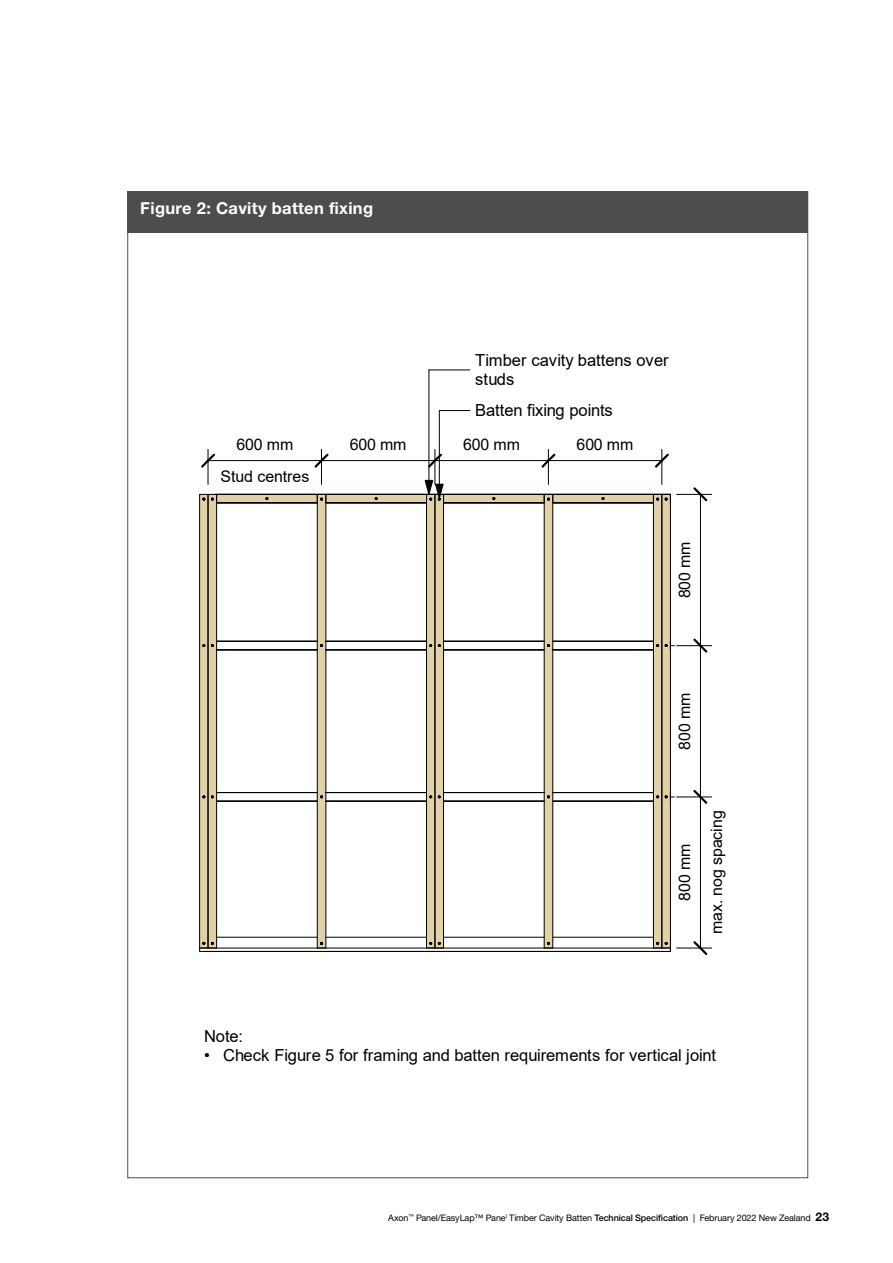
<style>
.page{position:relative;width:893px;height:1263px;background:#fff}
.page>*{position:absolute;margin:0;border:0;box-sizing:border-box;transform-origin:0 0}
.t1{font:16.65px/18.8px "Arial";color:#000}
.t2{font:16.5px "Arial";color:#000}
.t3{font:700 16.5px "Helvetica Neue LTW1 G";letter-spacing:.02em;color:#fff}
.t4{font:15.9px "Arial";letter-spacing:-.005em;color:#000}
.t5{font:9px "Helvetica Neue LTW1 G";letter-spacing:-.01em;color:#000}
.s1{font-weight:500}
.s2{font-weight:700;font-size:12px}
</style>
<div class="page">
<div style="left:128px;top:191px;width:680px;height:42px;background:#4d4d4f"></div>
<hr style="left:429px;top:370px;width:41px;height:1px;background:#000">
<hr style="left:429px;top:370px;width:1px;height:125px;background:#000">
<hr style="left:439px;top:410px;width:31px;height:1px;background:#000">
<hr style="left:439px;top:411px;width:1px;height:87px;background:#000">
<svg style="left:199px;top:449px;width:513px;height:506px"></svg>
<h2 class="t3" style="left:140px;top:198px;width:234px">Figure 2: Cavity batten fixing</h2>
<h1 class="t1" style="left:475px;top:351px;width:195px">Timber cavity battens over studs</h1>
<h1 class="t1" style="left:475px;top:401px;width:139px">Batten fixing points</h1>
<h3 class="t4" style="left:236px;top:434px;width:58px">600 mm</h3>
<h3 class="t4" style="left:350px;top:434px;width:58px">600 mm</h3>
<h3 class="t4" style="left:463px;top:434px;width:58px">600 mm</h3>
<h3 class="t4" style="left:577px;top:434px;width:58px">600 mm</h3>
<h3 class="t4" style="left:220px;top:466px;width:90px">Stud centres</h3>
<h3 class="t4" style="left:674px;top:598px;width:59px;rotate:-90deg">800 mm</h3>
<h3 class="t4" style="left:674px;top:750px;width:59px;rotate:-90deg">800 mm</h3>
<h3 class="t4" style="left:674px;top:901px;width:59px;rotate:-90deg">800 mm</h3>
<h3 class="t4" style="left:706px;top:934px;width:126px;rotate:-90deg">max. nog spacing</h3>
<h2 class="t2" style="left:204px;top:1025px;width:41px">Note:</h2>
<h2 class="t2" style="left:204px;top:1044px;width:513px">• Check Figure 5 for framing and batten requirements for vertical joint</h2>
<p class="t5" style="left:388px;top:1212px;width:442px">Axon<sup>™</sup> Panel/EasyLap™ Pane<sup>l</sup> Timber Cavity Batten <span class="s1">Technical Specification</span> | February 2022 New Zealand <span class="s2">23</span></p>
</div>
